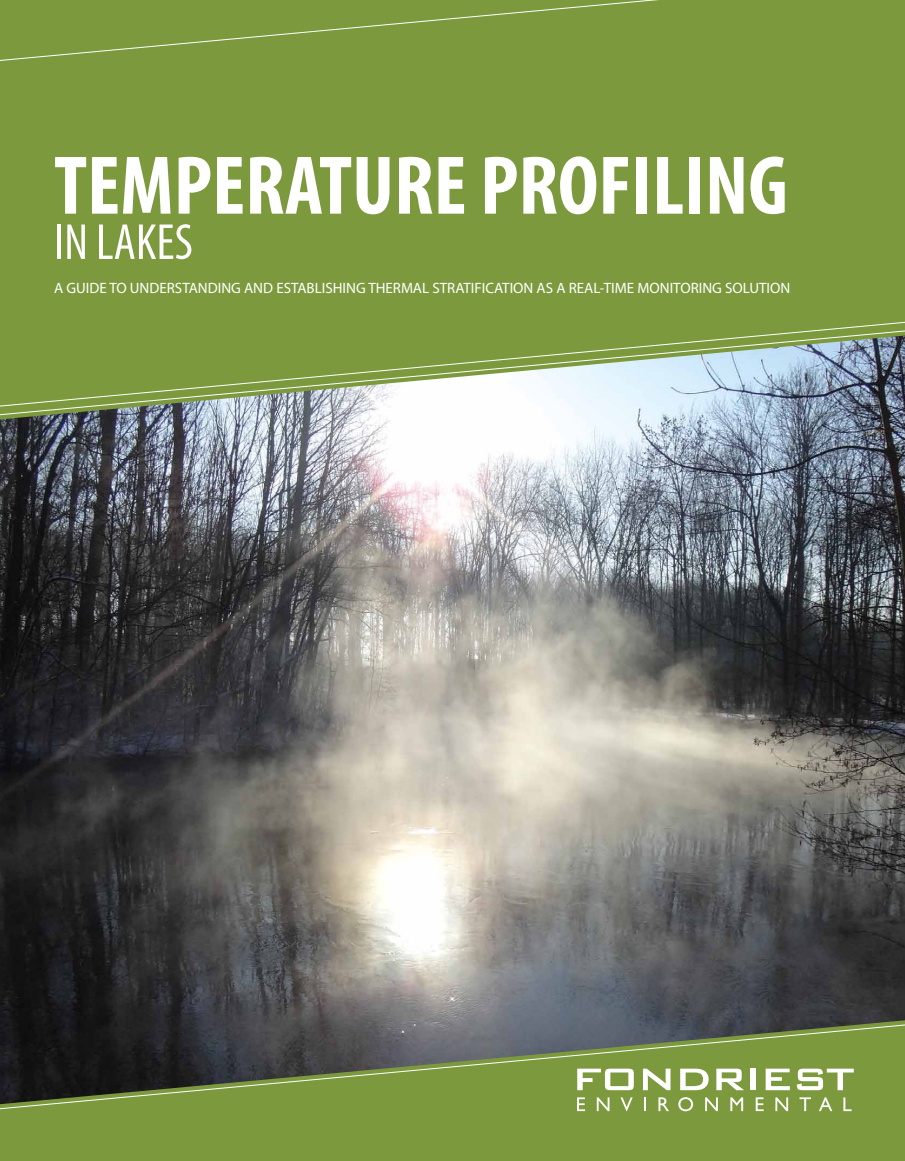
<style>
.page{position:relative;width:905px;height:1161px;background:#fff}
.page>*{position:absolute;margin:0;border:0;box-sizing:border-box;transform-origin:0 0}
.t1{font:700 condensed 84px "Myriad Pro";color:#fff}
.t2{font:condensed 51px "Myriad Pro";color:#fff}
.t3{font:15px "Myriad Pro";color:#fff}
</style>
<div class="page">
<img style="left:0;top:419px;width:904px;height:601px">
<div style="left:0;top:1020px;width:904px;height:141px;background:#7c9a3d"></div>
<div style="left:0;top:63px;width:904px;height:356px;background:#7c9a3d"></div>
<svg style="left:0;top:408px;width:904px;height:9px"></svg>
<svg style="left:0;top:1023px;width:904px;height:88px;background:#667549"></svg>
<svg style="left:0;top:320px;width:904px;height:88px;background:#96ae79"></svg>
<div style="left:0;top:0;width:904px;height:63px;background:#7c9a3d"></div>
<h1 class="t1" style="left:54px;top:133px;width:735px">TEMPERATURE PROFILING</h1>
<h2 class="t2" style="left:54px;top:211px;width:140px">IN LAKES</h2>
<p class="t3" style="left:54px;top:279px;width:737px">A GUIDE TO UNDERSTANDING AND ESTABLISHING THERMAL STRATIFICATION AS A REAL-TIME MONITORING SOLUTION</p>
</div>
